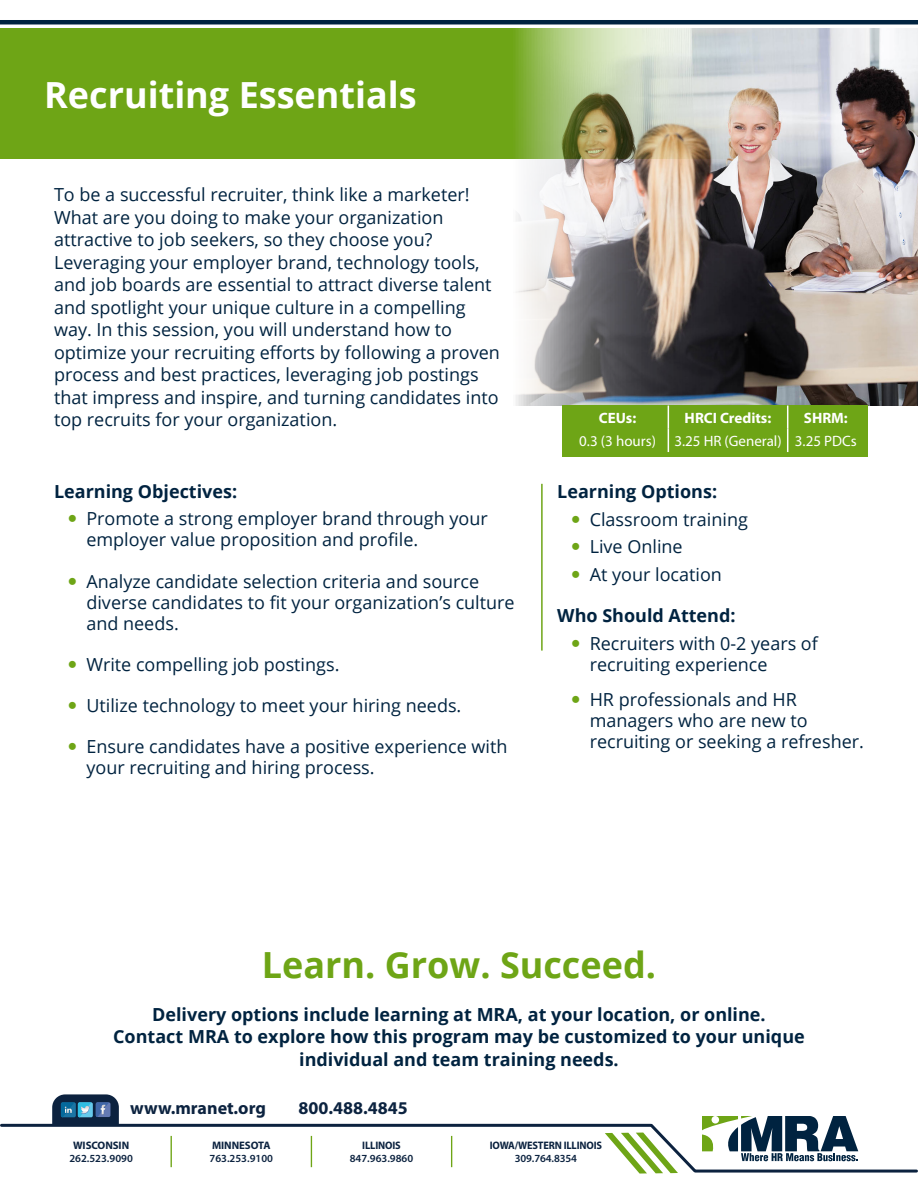
<style>
.page{position:relative;width:918px;height:1188px;background:#fff}
.page>*{position:absolute;margin:0;border:0;box-sizing:border-box;transform-origin:0 0}
.Header__Page_Title{font:700 36px "Open Sans";color:#fff}
.t1{font:700 36px "Open Sans";color:#6ea516}
.Body_Copy{font:18px/22.5px "Open Sans";color:#002340}
.Body_Copy-2{font:700 18px/22.5px "Open Sans";color:#002340;text-align:center}
.t2{font:700 18px "Myriad Pro";color:#0c2340}
.t3{font:15px "Myriad Pro";color:#fff}
.t4{font:700 15px "Myriad Pro";color:#fff}
.t5{font:600 10.95px "Myriad Pro";color:#0c2340}
.t6{font:700 10.95px "Myriad Pro";letter-spacing:-.015em;color:#0c2340;scale:.95 1}
.t7{font:700 10.95px "Myriad Pro";letter-spacing:-.015em;color:#0c2340}
</style>
<div class="page">
<div style="left:0;top:29px;width:918px;height:130px;background:#6ea516"></div>
<hr style="left:451px;top:1136px;width:1px;height:31px;background:#6ea516">
<hr style="left:311px;top:1136px;width:1px;height:31px;background:#6ea516">
<hr style="left:171px;top:1136px;width:1px;height:31px;background:#6ea516">
<hr style="left:695px;top:1170px;width:222px;height:3px;background:#0c223f">
<svg style="left:604px;top:1116px;width:254px;height:58px"></svg>
<hr style="left:2px;top:1124px;width:649px;height:3px;background:#0c223f">
<svg style="left:52px;top:1094px;width:67px;height:30px;background:#2f5474"></svg>
<hr style="left:0;top:20px;width:918px;height:4px;background:#002340">
<img style="left:516px;top:29px;width:402px;height:377px">
<div style="left:563px;top:406px;width:305px;height:51px;background:#6ea516"></div>
<svg style="left:668px;top:406px;width:1px;height:46px"></svg>
<svg style="left:787px;top:406px;width:1px;height:46px"></svg>
<hr style="left:541px;top:484px;width:2px;height:167px;background:#6ea516">
<p class="Header__Page_Title" style="left:44px;top:69px;width:374px">Recruiting Essentials</p>
<p class="Body_Copy" style="left:54px;top:183px;width:447px">To be a successful recruiter, think like a marketer!<br>What are you doing to make your organization attractive to job seekers, so they choose you?<br>Leveraging your employer brand, technology tools, and job boards are essential to attract diverse talent and spotlight your unique culture in a compelling way. In this session, you will understand how to optimize your recruiting efforts by following a proven process and best practices, leveraging job postings that impress and inspire, and turning candidates into top recruits for your organization.</p>
<p class="Body_Copy-2" style="left:54px;top:479px;width:185px">Learning Objectives:</p>
<p class="Body_Copy" style="left:86px;top:508px;width:403px;line-height:21px">Promote a strong employer brand through your employer value proposition and profile.</p>
<p class="Body_Copy" style="left:86px;top:570px;width:430px;line-height:21px">Analyze candidate selection criteria and source diverse candidates to fit your organization’s culture and needs.</p>
<p class="Body_Copy" style="left:86px;top:653px;width:255px">Write compelling job postings.</p>
<p class="Body_Copy" style="left:86px;top:694px;width:377px">Utilize technology to meet your hiring needs.</p>
<p class="Body_Copy" style="left:86px;top:736px;width:423px;line-height:21px">Ensure candidates have a positive experience with your recruiting and hiring process.</p>
<p class="t4" style="left:599px;top:409px;width:39px">CEUs:</p>
<p class="t4" style="left:685px;top:409px;width:88px">HRCI Credits:</p>
<p class="t4" style="left:804px;top:409px;width:45px">SHRM:</p>
<p class="t3" style="left:579px;top:432px;width:279px">0.3 (3 hours) 3.25 HR (General) 3.25 PDCs</p>
<p class="Body_Copy-2" style="left:557px;top:480px;width:161px">Learning Options:</p>
<p class="Body_Copy" style="left:590px;top:507px;width:160px">Classroom training</p>
<p class="Body_Copy" style="left:590px;top:535px;width:95px">Live Online</p>
<p class="Body_Copy" style="left:590px;top:563px;width:134px">At your location</p>
<p class="Body_Copy-2" style="left:557px;top:604px;width:180px">Who Should Attend:</p>
<p class="Body_Copy" style="left:590px;top:633px;width:230px;line-height:21px">Recruiters with 0-2 years of recruiting experience</p>
<p class="Body_Copy" style="left:590px;top:688px;width:276px;line-height:21px">HR professionals and HR managers who are new to recruiting or seeking a refresher.</p>
<h1 class="t1" style="left:262px;top:940px;width:396px">Learn. Grow. Succeed.</h1>
<p class="Body_Copy-2" style="left:113px;top:1002px;width:693px">Delivery options include learning at MRA, at your location, or online.<br>Contact MRA to explore how this program may be customized to your unique individual and team training needs.</p>
<p class="t2" style="left:130px;top:1098px;width:137px">www.mranet.org</p>
<p class="t2" style="left:299px;top:1098px;width:111px">800.488.4845</p>
<p class="t7" style="left:73px;top:1139px;width:58px">WISCONSIN</p>
<p class="t5" style="left:69px;top:1152px;width:65px">262.523.9090</p>
<p class="t7" style="left:212px;top:1139px;width:60px">MINNESOTA</p>
<p class="t5" style="left:210px;top:1152px;width:65px">763.253.9100</p>
<p class="t6" style="left:362px;top:1139px;width:42px">ILLINOIS</p>
<p class="t5" style="left:350px;top:1152px;width:65px">847.963.9860</p>
<p class="t6" style="left:490px;top:1139px;width:120px">IOWA/WESTERN ILLINOIS</p>
<p class="t5" style="left:515px;top:1152px;width:64px">309.764.8354</p>
</div>
